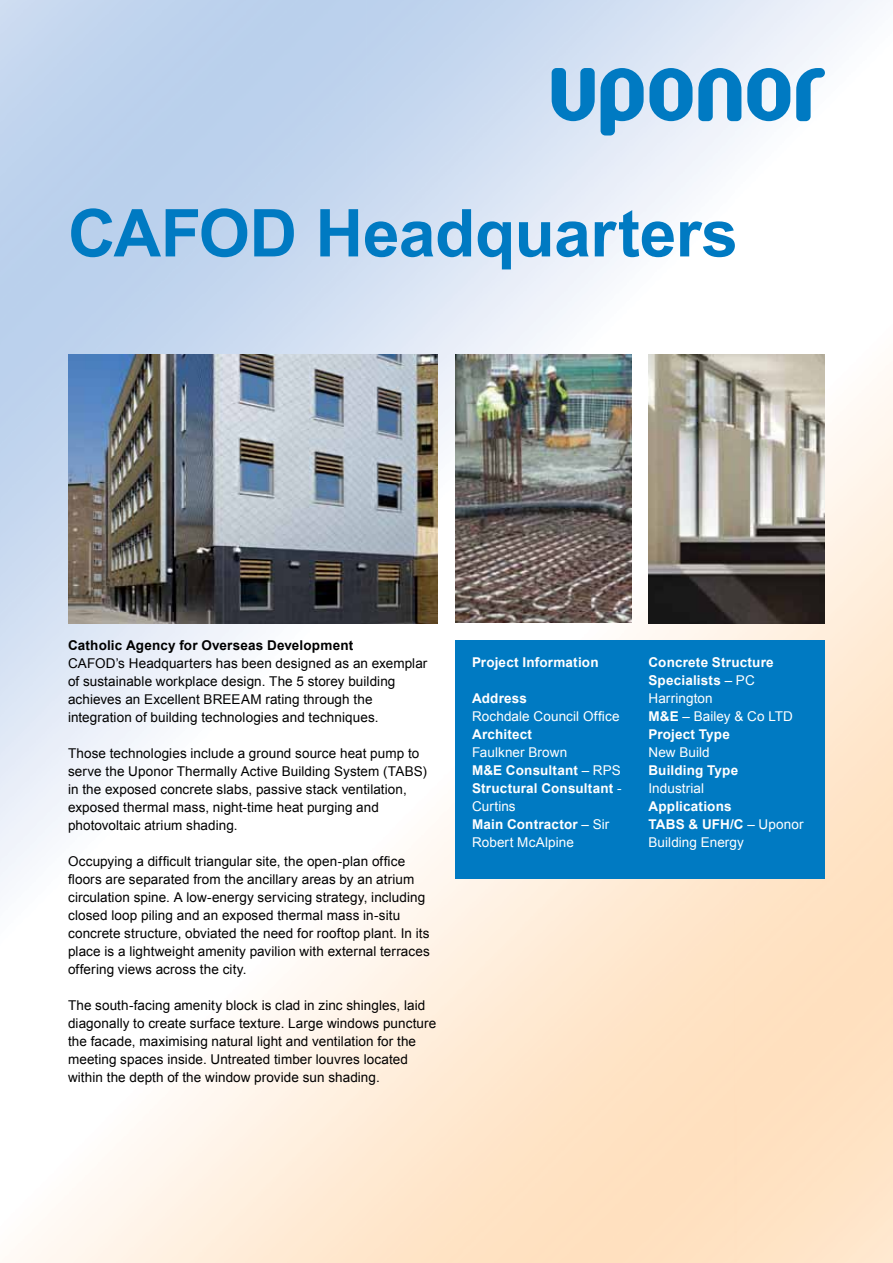
<style>
.page{position:relative;width:893px;height:1263px;background:#fff}
.page>*{position:absolute;margin:0;border:0;box-sizing:border-box;transform-origin:0 0}
.t1{font:700 66px "Arial";letter-spacing:-.01em;color:#007ac2}
.t2{font:13.5px/18px "Arial";letter-spacing:.005em;color:#000}
.t3{font:700 13.5px/18px "Arial";letter-spacing:.01em;color:#fff}
.t4{font:13.5px "Arial";letter-spacing:.005em;color:#fff}
.t5{font:700 13.5px "Arial";letter-spacing:.01em;color:#000}
.s1{font-weight:400}
</style>
<div class="page">
<img style="left:0;top:0;width:893px;height:1263px">
<svg style="left:552px;top:68px;width:43px;height:53px;background:#4d9fd3"></svg>
<svg style="left:796px;top:68px;width:29px;height:53px"></svg>
<svg style="left:698px;top:68px;width:43px;height:53px;background:#55a5d6"></svg>
<svg style="left:747px;top:68px;width:43px;height:53px"></svg>
<svg style="left:601px;top:68px;width:91px;height:67px;background:#6db0db"></svg>
<img style="left:455px;top:354px;width:176px;height:269px">
<img style="left:648px;top:354px;width:177px;height:269px">
<img style="left:68px;top:354px;width:370px;height:269px">
<div style="left:455px;top:640px;width:370px;height:238px;background:#007ac2"></div>
<h1 class="t1" style="left:68px;top:189px;width:671px">CAFOD Headquarters</h1>
<p class="t5" style="left:68px;top:636px;width:287px">Catholic Agency for Overseas Development</p>
<p class="t2" style="left:68px;top:654px;width:361px">CAFOD’s Headquarters has been designed as an exemplar of sustainable workplace design. The 5 storey building achieves an Excellent BREEAM rating through the integration of building technologies and techniques.</p>
<p class="t2" style="left:68px;top:744px;width:360px">Those technologies include a ground source heat pump to serve the Uponor Thermally Active Building System (TABS) in the exposed concrete slabs, passive stack ventilation, exposed thermal mass, night-time heat purging and photovoltaic atrium shading.</p>
<p class="t2" style="left:68px;top:852px;width:363px">Occupying a difficult triangular site, the open-plan office floors are separated from the ancillary areas by an atrium circulation spine. A low-energy servicing strategy, including closed loop piling and an exposed thermal mass in-situ concrete structure, obviated the need for rooftop plant. In its place is a lightweight amenity pavilion with external terraces offering views across the city.</p>
<p class="t2" style="left:68px;top:996px;width:370px">The south-facing amenity block is clad in zinc shingles, laid diagonally to create surface texture. Large windows puncture the facade, maximising natural light and ventilation for the meeting spaces inside. Untreated timber louvres located within the depth of the window provide sun shading.</p>
<p class="t3" style="left:472px;top:653px;width:128px">Project Information</p>
<p class="t3" style="left:472px;top:689px;width:57px">Address</p>
<p class="t4" style="left:472px;top:707px;width:149px">Rochdale Council Office</p>
<p class="t3" style="left:472px;top:725px;width:62px">Architect</p>
<p class="t3" style="left:472px;top:743px;width:151px"><span class="s1">Faulkner Brown<br></span>M&amp;E Consultant <span class="s1">– RPS<br></span>Structural Consultant <span class="s1">-<br>Curtins<br></span>Main Contractor <span class="s1">– Sir<br>Robert McAlpine</span></p>
<p class="t3" style="left:648px;top:653px;width:146px">Concrete Structure<br>Specialists <span class="s1">– PC<br>Harrington<br></span>M&amp;E <span class="s1">– Bailey &amp; Co LTD<br></span>Project Type</p>
<p class="t4" style="left:648px;top:743px;width:63px">New Build</p>
<p class="t3" style="left:648px;top:761px;width:91px">Building Type</p>
<p class="t4" style="left:648px;top:779px;width:57px">Industrial</p>
<p class="t3" style="left:648px;top:797px;width:157px">Applications<br>TABS &amp; UFH/C <span class="s1">– Uponor<br>Building Energy</span></p>
</div>
